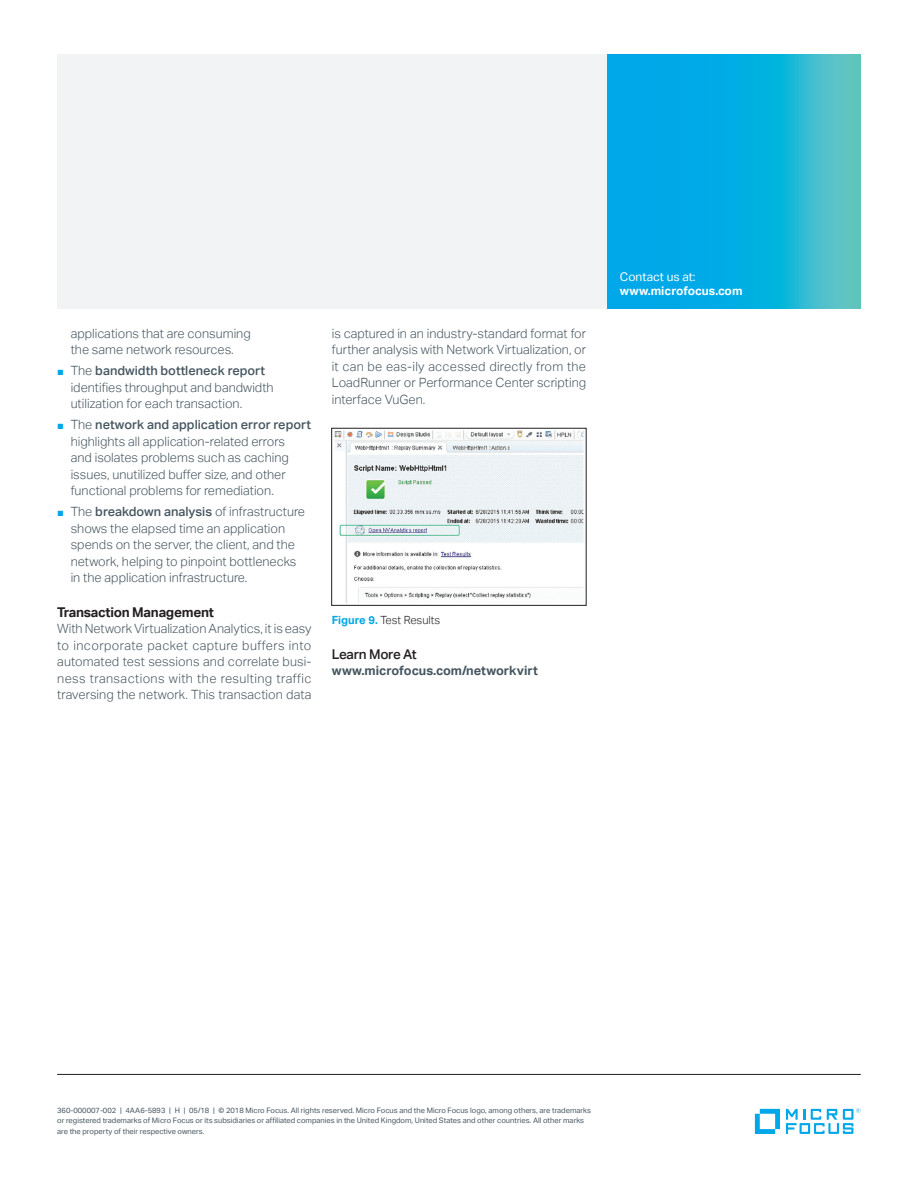
<style>
.page{position:relative;width:918px;height:1188px;background:#fff}
.page>*{position:absolute;margin:0;border:0;box-sizing:border-box;transform-origin:0 0}
.subhead_9_12_medium{font:700 13.5px "Aktiv Grotesk";letter-spacing:-.02em;color:#231f20}
.body_8_5_11-grey{font:500 13.5px "Aktiv Grotesk";letter-spacing:-.02em;color:#231f20}
.body_8_5_11-grey-2{font:300 12.75px/16.5px "Aktiv Grotesk";color:#45555f}
.body_8_5_11-grey-3{font:700 12.75px "Aktiv Grotesk";color:#45555f}
.Contact_URL_8_9_5-bo{font:700 12px "Aktiv Grotesk";color:#fff}
.Contact_8_9_5-regula{font:12px "Aktiv Grotesk";color:#fff}
.caption_7_5_9_5{font:300 11.25px "Aktiv Grotesk";color:#231f20}
.mousetype-legal_5_7{font:7.5px/10.5px "Aktiv Grotesk";color:#45555f}
.s1{font-family:"Arial";font-weight:400;font-size:11.25px;color:#00a7e9}
.s2{font-weight:500}
.s3{font-weight:700;color:#00a7e9}
</style>
<div class="page">
<svg style="left:607px;top:54px;width:254px;height:254px;background:#14b1dd"></svg>
<hr style="left:57px;top:1074px;width:804px;height:1px;background:#231f20">
<div style="left:57px;top:54px;width:550px;height:254px;background:#f2f3f4"></div>
<svg style="left:755px;top:1109px;width:25px;height:25px"></svg>
<svg style="left:786px;top:1108px;width:75px;height:26px"></svg>
<img style="left:334px;top:430px;width:250px;height:173px">
<div style="left:331px;top:428px;width:255px;height:178px;border:1px solid #231f20"></div>
<p class="body_8_5_11-grey-2" style="left:71px;top:325px;width:182px">applications that are consuming the same network resources.</p>
<p class="body_8_5_11-grey-2" style="left:71px;top:363px;width:204px;text-indent:-14px"><span class="s1">■</span> The <span class="s2">bandwidth bottleneck report </span>identifies throughput and bandwidth utilization for each transaction.</p>
<p class="body_8_5_11-grey-2" style="left:71px;top:417px;width:242px;text-indent:-14px"><span class="s1">■</span> The <span class="s2">network and application error report </span>highlights all application-related errors<br>and isolates problems such as caching issues, unutilized buffer size, and other functional problems for remediation.</p>
<p class="body_8_5_11-grey-2" style="left:71px;top:504px;width:236px;text-indent:-14px"><span class="s1">■</span> The <span class="s2">breakdown analysis</span> of infrastructure shows the elapsed time an application spends on the server, the client, and the network, helping to pinpoint bottlenecks in the application infrastructure.</p>
<p class="subhead_9_12_medium" style="left:57px;top:604px;width:158px">Transaction Management</p>
<p class="body_8_5_11-grey-2" style="left:57px;top:621px;width:256px;text-align:justify">With Network Virtualization Analytics, it is easy to incorporate packet capture buffers into automated test sessions and correlate busi&shy;ness transactions with the resulting traffic traversing the network. This transaction data</p>
<p class="body_8_5_11-grey-2" style="left:332px;top:325px;width:256px;text-align:justify">is captured in an industry-standard format for further analysis with Network Virtualization, or it can be eas-ily accessed directly from the LoadRunner or Performance Center scripting interface VuGen.</p>
<p class="caption_7_5_9_5" style="left:332px;top:613px;width:110px"><span class="s3">Figure 9.</span> Test Results</p>
<p class="body_8_5_11-grey" style="left:332px;top:646px;width:87px">Learn More At</p>
<p class="body_8_5_11-grey-3" style="left:332px;top:663px;width:208px">www.microfocus.com/networkvirt</p>
<p class="Contact_8_9_5-regula" style="left:620px;top:269px;width:77px">Contact us at:</p>
<p class="Contact_URL_8_9_5-bo" style="left:620px;top:284px;width:124px">www.microfocus.com</p>
<p class="mousetype-legal_5_7" style="left:57px;top:1105px;width:535px">360-000007-002 | 4AA6-5893 | H | 05/18 | © 2018 Micro Focus. All rights reserved. Micro Focus and the Micro Focus logo, among others, are trademarks or registered trademarks of Micro Focus or its subsidiaries or affiliated companies in the United Kingdom, United States and other countries. All other marks are the property of their respective owners.</p>
</div>
